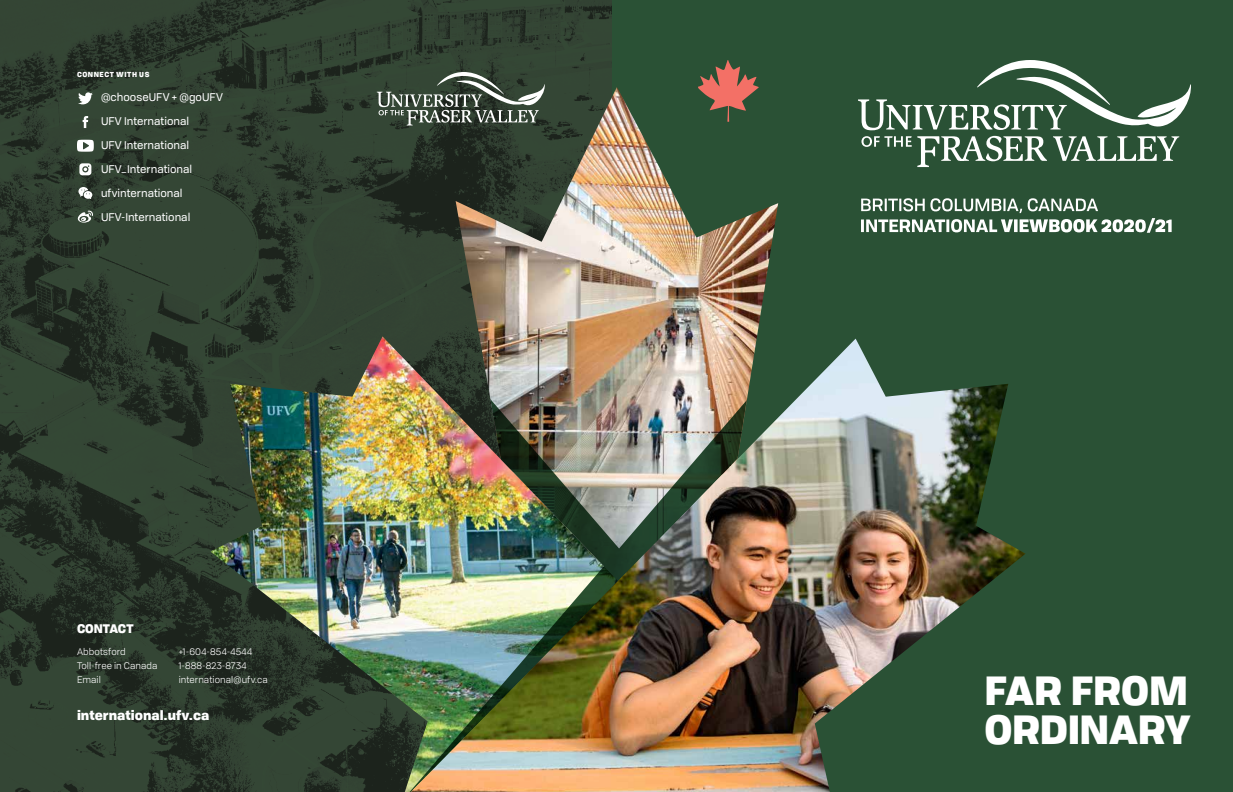
<style>
.page{position:relative;width:1233px;height:792px;background:#fff}
.page>*{position:absolute;margin:0;border:0;box-sizing:border-box;transform-origin:0 0}
.t1{font:900 39.3px/39.3px "Tofino";letter-spacing:-.01em;color:#fff}
.t2{font:900 13px "Tofino";color:#fff}
.t3{font:900 12px "Tofino";color:#fff}
.t4{font:11px/24px "Tofino";color:#fff}
.t5{font:9.4px "Tofino";letter-spacing:.01em;color:#fff}
.t6{font:9.4px "Tofino";letter-spacing:.035em;color:#fff}
.t7{font:900 7px "Tofino";letter-spacing:.08em;color:#fff}
</style>
<div class="page">
<img style="left:0;top:0;width:612px;height:792px">
<svg style="left:377px;top:72px;width:168px;height:53px;background:#526053"></svg>
<div style="left:612px;top:0;width:621px;height:792px;background:#2a5135"></div>
<svg style="left:698px;top:60px;width:61px;height:27px"></svg>
<img style="left:456px;top:87px;width:322px;height:252px">
<img style="left:210px;top:336px;width:489px;height:456px">
<img style="left:402px;top:399px;width:9px;height:393px">
<img style="left:411px;top:339px;width:614px;height:453px">
<svg style="left:858px;top:60px;width:333px;height:70px"></svg>
<svg style="left:861px;top:136px;width:318px;height:31px"></svg>
<svg style="left:861px;top:198px;width:311px;height:35px"></svg>
<svg style="left:78px;top:92px;width:15px;height:12px"></svg>
<svg style="left:83px;top:116px;width:5px;height:12px"></svg>
<svg style="left:79px;top:163px;width:12px;height:12px"></svg>
<svg style="left:77px;top:140px;width:17px;height:12px"></svg>
<svg style="left:78px;top:210px;width:15px;height:14px"></svg>
<svg style="left:78px;top:187px;width:14px;height:12px"></svg>
<p class="t7" style="left:77px;top:69px;width:74px">CONNECT WITH US</p>
<p class="t4" style="left:101px;top:85px;width:123px">@chooseUFV + @goUFV<br>UFV International<br>UFV International<br>UFV_International ufvinternational<br>UFV-International</p>
<p class="t3" style="left:77px;top:618px;width:58px">CONTACT</p>
<p class="t5" style="left:77px;top:645px;width:50px">Abbotsford</p>
<p class="t6" style="left:179px;top:645px;width:75px">+1-604-854-4544</p>
<p class="t5" style="left:77px;top:659px;width:82px">Toll-free in Canada</p>
<p class="t5" style="left:179px;top:659px;width:69px">1-888-823-8734</p>
<p class="t5" style="left:77px;top:673px;width:25px">Email</p>
<p class="t5" style="left:179px;top:673px;width:91px">international@ufv.ca</p>
<p class="t2" style="left:77px;top:704px;width:134px">international.ufv.ca</p>
<h1 class="t1" style="left:985px;top:667px;width:208px">FAR FROM<br>ORDINARY</h1>
</div>
